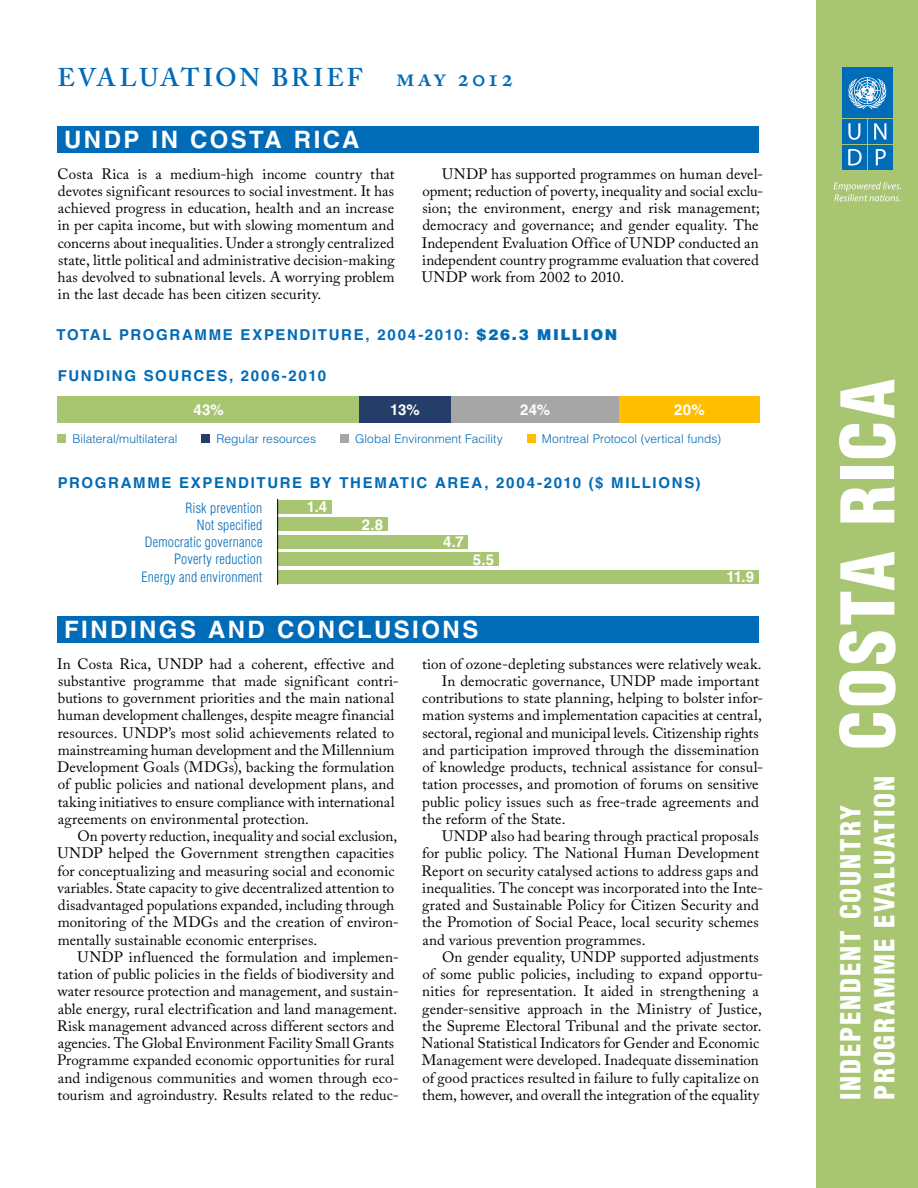
<style>
.page{position:relative;width:918px;height:1188px;background:#fff}
.page>*{position:absolute;margin:0;border:0;box-sizing:border-box;transform-origin:0 0}
.t1{font:900 condensed 72px "Helvetica LT Std";letter-spacing:.03em;color:#fff}
.t2{font:900 condensed 27px/33.8px "Helvetica LT Std";letter-spacing:.07em;color:#fff}
.t3{font:600 25.5px "Adobe Caslon Pro";letter-spacing:.1em;color:#006bb6}
.t4{font:700 24px "Helvetica LT Std";letter-spacing:.1em;color:#fff}
.t5{font:15px/17.2px "Adobe Caslon Pro";letter-spacing:.005em;color:#000}
.t6{font:700 15px "Helvetica LT Std";letter-spacing:.11em;color:#006bb6}
.t7{font:700 15px "Helvetica LT Std";letter-spacing:.005em;color:#fff}
.t8{font:300 condensed 13.8px/17.2px "Helvetica LT Std";letter-spacing:.015em;color:#006bb6;text-align:right}
.t9{font:300 12px "Helvetica LT Std";letter-spacing:.005em;color:#006bb6}
.s1{font-weight:900}
</style>
<div class="page">
<div style="left:57px;top:126px;width:702px;height:27px;background:#006bb6"></div>
<div style="left:57px;top:616px;width:702px;height:27px;background:#006bb6"></div>
<div style="left:817px;top:0;width:101px;height:1188px;background:#a8c571"></div>
<div style="left:277px;top:500px;width:55px;height:14px;background:#a8c571"></div>
<div style="left:277px;top:518px;width:111px;height:13px;background:#a8c571"></div>
<div style="left:277px;top:535px;width:191px;height:14px;background:#a8c571"></div>
<div style="left:277px;top:553px;width:222px;height:13px;background:#a8c571"></div>
<div style="left:277px;top:570px;width:482px;height:13px;background:#a8c571"></div>
<div style="left:57px;top:396px;width:303px;height:27px;background:#a8c571"></div>
<div style="left:360px;top:396px;width:91px;height:27px;background:#243d69"></div>
<div style="left:451px;top:396px;width:168px;height:27px;background:#a6a6a6"></div>
<div style="left:619px;top:396px;width:140px;height:27px;background:#ffbf00"></div>
<div style="left:57px;top:434px;width:9px;height:9px;background:#a8c571"></div>
<div style="left:201px;top:434px;width:9px;height:9px;background:#243d69"></div>
<div style="left:340px;top:434px;width:9px;height:9px;background:#a6a6a6"></div>
<div style="left:527px;top:434px;width:9px;height:9px;background:#ffbf00"></div>
<hr style="left:277px;top:499px;width:1px;height:86px;background:#000">
<div style="left:842px;top:119px;width:25px;height:25px;background:#006bb6"></div>
<svg style="left:848px;top:123px;width:12px;height:17px"></svg>
<div style="left:868px;top:119px;width:24px;height:25px;background:#006bb6"></div>
<svg style="left:874px;top:123px;width:12px;height:17px"></svg>
<div style="left:868px;top:145px;width:24px;height:24px;background:#006bb6"></div>
<svg style="left:876px;top:149px;width:10px;height:16px"></svg>
<div style="left:842px;top:145px;width:25px;height:24px;background:#006bb6"></div>
<svg style="left:848px;top:149px;width:14px;height:16px"></svg>
<div style="left:842px;top:68px;width:50px;height:50px;background:#006bb6"></div>
<svg style="left:848px;top:77px;width:39px;height:32px"></svg>
<svg style="left:834px;top:182px;width:67px;height:19px"></svg>
<h3 class="t3" style="left:58px;top:63px;width:307px">EVA LUATION BRIEF</h3>
<h3 class="t3" style="left:396px;top:63px;width:119px">MAY 2012</h3>
<h3 class="t4" style="left:64px;top:125px;width:297px">UNDP IN COSTA RICA</h3>
<p class="t5" style="left:57px;top:165px;width:339px;text-align:justify">Costa Rica is a medium-high income country that devotes significant resources to social investment. It has achieved progress in education, health and an increase in per capita income, but with slowing momentum and concerns about inequalities. Under a strongly centralized state, little political and administrative decision-making has devolved to subnational levels. A worrying problem in the last decade has been citizen security.</p>
<p class="t5" style="left:422px;top:165px;width:343px;text-indent:20px">UNDP has supported programmes on human devel&shy;opment; reduction of poverty, inequality and social exclu&shy;sion; the environment, energy and risk management; democracy and governance; and gender equality. The Independent Evaluation Office of UNDP conducted an independent country programme evaluation that covered UNDP work from 2002 to 2010.</p>
<p class="t6" style="left:56px;top:326px;width:562px">TOTAL PROGRAMME EXPENDITURE, 2004-2010: <span class="s1">$26.3 MILLION</span></p>
<p class="t6" style="left:58px;top:367px;width:270px">FUNDING SOURCES, 2006-2010</p>
<p class="t7" style="left:193px;top:401px;width:32px">43%</p>
<p class="t7" style="left:390px;top:401px;width:31px">13%</p>
<p class="t7" style="left:520px;top:401px;width:31px">24%</p>
<p class="t7" style="left:674px;top:401px;width:32px">20%</p>
<p class="t9" style="left:72px;top:431px;width:107px">Bilateral/multilateral</p>
<p class="t9" style="left:216px;top:431px;width:101px">Regular resources</p>
<p class="t9" style="left:355px;top:431px;width:149px">Global Environment Facility</p>
<p class="t9" style="left:542px;top:431px;width:181px">Montreal Protocol (vertical funds)</p>
<p class="t6" style="left:58px;top:473px;width:644px">PROGRAMME EXPENDITURE BY THEMATIC AREA, 2004-2010 ($ MILLIONS)</p>
<p class="t8" style="left:141px;top:499px;width:122px">Risk prevention<br>Not specified<br>Democratic governance<br>Poverty reduction<br>Energy and environment</p>
<p class="t7" style="left:307px;top:498px;width:22px">1.4</p>
<p class="t7" style="left:362px;top:515px;width:23px">2.8</p>
<p class="t7" style="left:443px;top:533px;width:22px">4.7</p>
<p class="t7" style="left:473px;top:550px;width:23px">5.5</p>
<h3 class="t4" style="left:64px;top:615px;width:416px">FINDINGS AND CONCLUSIONS</h3>
<p class="t7" style="left:727px;top:568px;width:29px">11.9</p>
<p class="t5" style="left:57px;top:655px;width:343px">In Costa Rica, UNDP had a coherent, effective and substantive programme that made significant contri&shy;butions to government priorities and the main national human development challenges, despite meagre financial resources. UNDP’s most solid achievements related to mainstreaming human development and the Millennium Development Goals (MDGs), backing the formulation of public policies and national development plans, and taking initiatives to ensure compliance with international agreements on environmental protection.</p>
<p class="t5" style="left:57px;top:827px;width:343px;text-indent:20px">On poverty reduction, inequality and social exclusion, UNDP helped the Government strengthen capacities for conceptualizing and measuring social and economic variables. State capacity to give decentralized attention to disadvantaged populations expanded, including through monitoring of the MDGs and the creation of environ&shy;mentally sustainable economic enterprises.</p>
<p class="t5" style="left:57px;top:948px;width:343px;text-indent:21px">UNDP influenced the formulation and implemen&shy;tation of public policies in the fields of biodiversity and water resource protection and management, and sustain&shy;able energy, rural electrification and land management.<br>Risk management advanced across different sectors and agencies. The Global Environment Facility Small Grants Programme expanded economic opportunities for rural and indigenous communities and women through eco&shy;tourism and agroindustry. Results related to the reduc-</p>
<p class="t5" style="left:422px;top:655px;width:341px">tion of ozone-depleting substances were relatively weak.</p>
<p class="t5" style="left:442px;top:672px;width:319px">In democratic governance, UNDP made important</p>
<p class="t5" style="left:422px;top:689px;width:343px">contributions to state planning, helping to bolster infor-</p>
<p class="t5" style="left:422px;top:707px;width:341px">mation systems and implementation capacities at central,</p>
<p class="t5" style="left:423px;top:724px;width:338px">sectoral, regional and municipal levels. Citizenship rights</p>
<p class="t5" style="left:422px;top:741px;width:338px">and participation improved through the dissemination</p>
<p class="t5" style="left:422px;top:758px;width:343px">of knowledge products, technical assistance for consul-</p>
<p class="t5" style="left:422px;top:776px;width:338px">tation processes, and promotion of forums on sensitive</p>
<p class="t5" style="left:422px;top:793px;width:338px">public policy issues such as free-trade agreements and</p>
<p class="t5" style="left:422px;top:810px;width:145px">the reform of the State.</p>
<p class="t5" style="left:442px;top:827px;width:318px">UNDP also had bearing through practical proposals</p>
<p class="t5" style="left:422px;top:845px;width:339px">for public policy. The National Human Development</p>
<p class="t5" style="left:422px;top:862px;width:339px">Report on security catalysed actions to address gaps and</p>
<p class="t5" style="left:422px;top:879px;width:343px">inequalities. The concept was incorporated into the Inte-</p>
<p class="t5" style="left:422px;top:896px;width:338px">grated and Sustainable Policy for Citizen Security and</p>
<p class="t5" style="left:422px;top:914px;width:338px">the Promotion of Social Peace, local security schemes</p>
<p class="t5" style="left:422px;top:931px;width:225px">and various prevention programmes.</p>
<p class="t5" style="left:442px;top:948px;width:318px">On gender equality, UNDP supported adjustments</p>
<p class="t5" style="left:422px;top:965px;width:343px">of some public policies, including to expand opportu-</p>
<p class="t5" style="left:422px;top:983px;width:338px">nities for representation. It aided in strengthening a</p>
<p class="t5" style="left:422px;top:1000px;width:341px">gender-sensitive approach in the Ministry of Justice,</p>
<p class="t5" style="left:422px;top:1017px;width:341px">the Supreme Electoral Tribunal and the private sector.</p>
<p class="t5" style="left:422px;top:1034px;width:339px">National Statistical Indicators for Gender and Economic</p>
<p class="t5" style="left:422px;top:1052px;width:339px">Management were developed. Inadequate dissemination</p>
<p class="t5" style="left:422px;top:1069px;width:338px">of good practices resulted in failure to fully capitalize on</p>
<p class="t5" style="left:422px;top:1086px;width:339px">them, however, and overall the integration of the equality</p>
<h1 class="t1" style="left:822px;top:750px;width:373px;rotate:-90deg">COSTA RICA</h1>
<h2 class="t2" style="left:834px;top:1100px;width:326px;rotate:-90deg">INDEPENDENT COUNTRY<br>PROGRAMME EVALUATION</h2>
</div>
